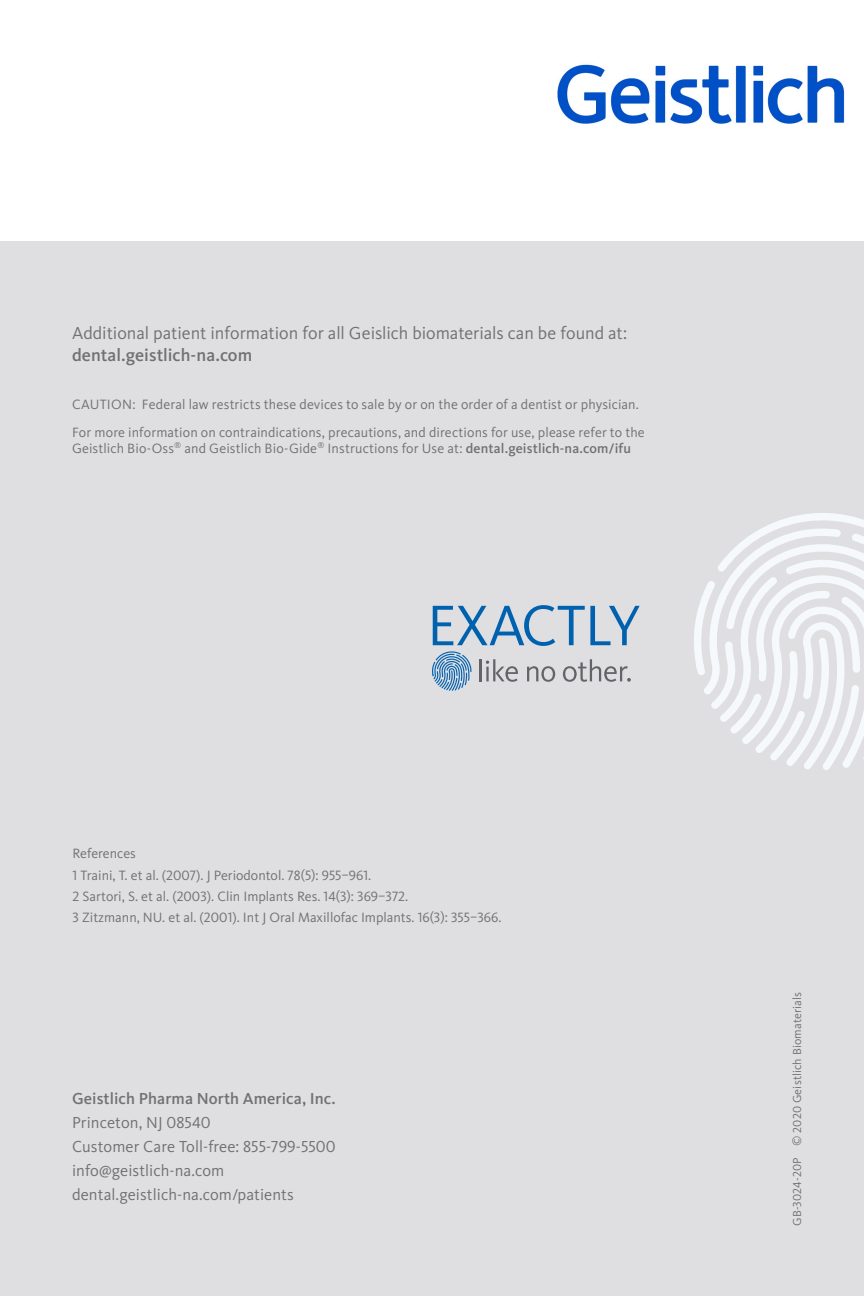
<style>
.page{position:relative;width:864px;height:1296px;background:#fff}
.page>*{position:absolute;margin:0;border:0;box-sizing:border-box;transform-origin:0 0}
.t1{font:18px "Kievit OT";letter-spacing:-.005em;color:#717073}
.t2{font:500 18px "Kievit OT";color:#717073}
.t3{font:16.4px/24px "Kievit OT";letter-spacing:.005em;color:#717073}
.t4{font:500 16.4px "Kievit OT";letter-spacing:.005em;color:#717073}
.t5{font:14px/21.4px "Kievit OT";letter-spacing:.005em;color:#717073}
.t6{font:12px "Kievit Pro";letter-spacing:.01em;color:#717073}
.s1{font-weight:500}
</style>
<div class="page">
<div style="left:0;top:242px;width:864px;height:1054px;background:#dfdee0"></div>
<svg style="left:694px;top:513px;width:170px;height:257px"></svg>
<svg style="left:432px;top:605px;width:208px;height:86px"></svg>
<img style="left:558px;top:64px;width:287px;height:60px">
<p class="t1" style="left:72px;top:322px;width:557px">Additional patient information for all Geislich biomaterials can be found at:</p>
<p class="t2" style="left:72px;top:344px;width:182px">dental.geistlich-na.com</p>
<p class="t5" style="left:72px;top:390px;width:574px;line-height:28px">CAUTION: Federal law restricts these devices to sale by or on the order of a dentist or physician.<br>For more information on contraindications, precautions, and directions for use, please refer to the</p>
<p class="t5" style="left:72px;top:438px;width:561px">Geistlich Bio-Oss<sup>®</sup> and Geistlich Bio-Gide<sup>®</sup> Instructions for Use at: <span class="s1">dental.geistlich-na.com/ifu</span></p>
<p class="t5" style="left:73px;top:843px;width:430px">References<br>1 Traini, T. et al. (2007). J Periodontol. 78(5): 955–961.<br>2 Sartori, S. et al. (2003). Clin Implants Res. 14(3): 369–372.<br>3 Zitzmann, NU. et al. (2001). Int J Oral Maxillofac Implants. 16(3): 355–366.</p>
<p class="t4" style="left:72px;top:1089px;width:265px">Geistlich Pharma North America, Inc.</p>
<p class="t3" style="left:72px;top:1110px;width:265px">Princeton, NJ 08540<br>Customer Care Toll-free: 855-799-5500 info@geistlich-na.com dental.geistlich-na.com/patients</p>
<p class="t6" style="left:790px;top:1226px;width:235px;rotate:-90deg">GB-3024-20P © 2020 Geistlich Biomaterials</p>
</div>
